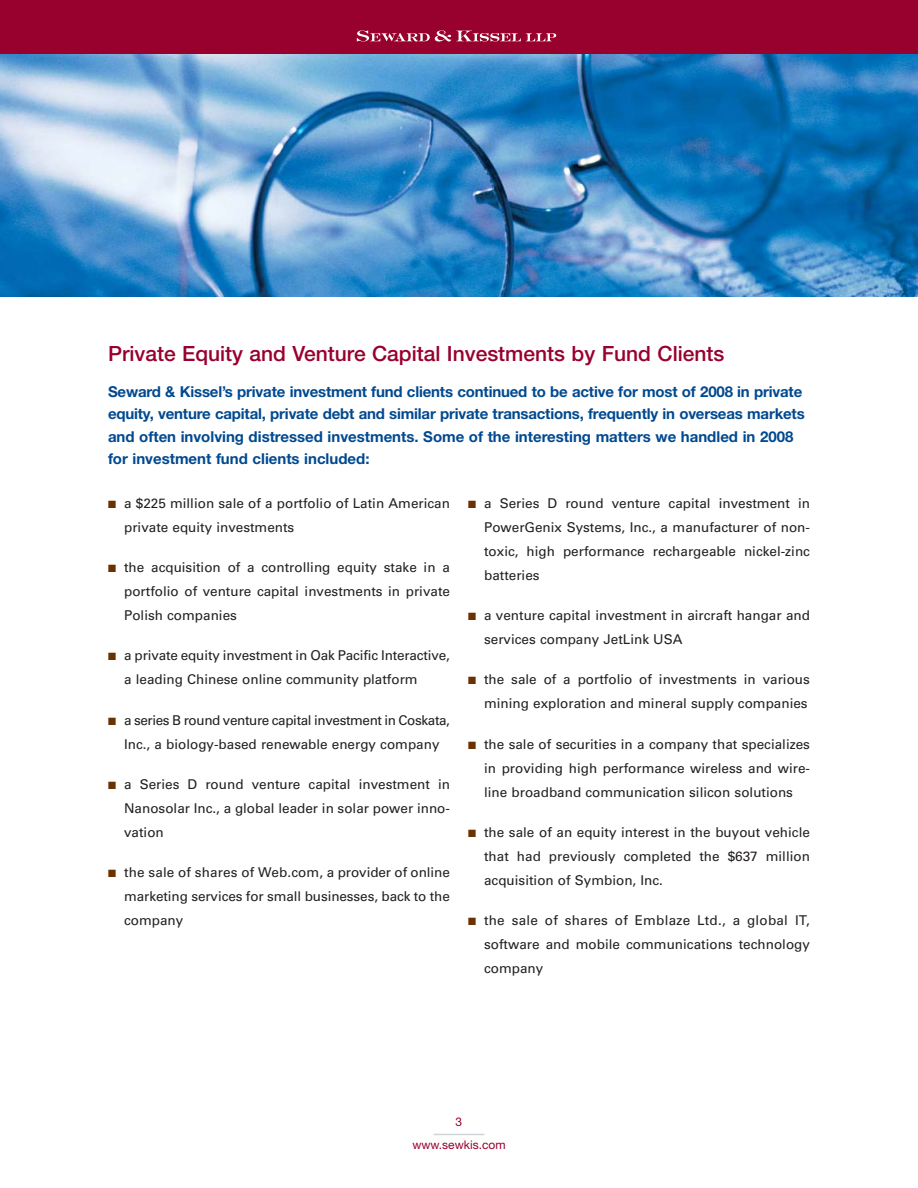
<style>
.page{position:relative;width:918px;height:1188px;background:#fff}
.page>*{position:absolute;margin:0;border:0;box-sizing:border-box;transform-origin:0 0}
.t1{font:500 21px "Helvetica Neue";color:#98002e}
.t2{font:700 15px/22.5px "Helvetica Neue";letter-spacing:-.01em;color:#004990}
.t3{font:13.5px/24px "Univers";color:#231f20;text-align:justify}
.t4{font:13.5px/24px "Univers";letter-spacing:-.03em;color:#231f20;text-align:center}
.t5{font:12px/22.5px "Helvetica Neue";color:#98002e;text-align:center}
.s1{color:#693200}
</style>
<div class="page">
<div style="left:0;top:0;width:918px;height:54px;background:#98002e"></div>
<svg style="left:357px;top:30px;width:199px;height:12px"></svg>
<hr style="left:434px;top:1134px;width:50px;height:1px;background:#cfd4d8">
<img style="left:0;top:54px;width:918px;height:243px">
<h1 class="t1" style="left:108px;top:346px;width:618px">Private Equity and Venture Capital Investments by Fund Clients</h1>
<p class="t2" style="left:108px;top:381px;width:698px">Seward &amp; Kissel’s private investment fund clients continued to be active for most of 2008 in private equity, venture capital, private debt and similar private transactions, frequently in overseas markets and often involving distressed investments. Some of the interesting matters we handled in 2008 for investment fund clients included:</p>
<p class="t3" style="left:124px;top:493px;width:327px;text-indent:-16px"><span class="s1">■</span> a $225 million sale of a portfolio of Latin American private equity investments</p>
<p class="t3" style="left:124px;top:557px;width:327px;text-indent:-16px"><span class="s1">■</span> the acquisition of a controlling equity stake in a portfolio of venture capital investments in private Polish companies</p>
<p class="t3" style="left:124px;top:645px;width:327px;text-indent:-16px"><span class="s1">■</span> a private equity investment in Oak Pacific Interactive, a leading Chinese online community platform</p>
<p class="t4" style="left:108px;top:709px;width:344px"><span class="s1">■</span> a series B round venture capital investment in Coskata,<br>Inc., a biology-based renewable energy company</p>
<p class="t3" style="left:124px;top:773px;width:327px;text-indent:-16px"><span class="s1">■</span> a Series D round venture capital investment in Nanosolar Inc., a global leader in solar power inno&shy;vation</p>
<p class="t3" style="left:124px;top:862px;width:327px;text-indent:-16px"><span class="s1">■</span> the sale of shares of Web.com, a provider of online marketing services for small businesses, back to the company</p>
<p class="t3" style="left:484px;top:493px;width:327px;text-indent:-16px"><span class="s1">■</span> a Series D round venture capital investment in PowerGenix Systems, Inc., a manufacturer of non&shy;toxic, high performance rechargeable nickel-zinc batteries</p>
<p class="t3" style="left:484px;top:605px;width:327px;text-indent:-16px"><span class="s1">■</span> a venture capital investment in aircraft hangar and services company JetLink USA</p>
<p class="t3" style="left:468px;top:669px;width:343px;text-align:right"><span class="s1">■</span> the sale of a portfolio of investments in various mining exploration and mineral supply companies</p>
<p class="t3" style="left:484px;top:733px;width:327px;text-indent:-16px"><span class="s1">■</span> the sale of securities in a company that specializes in providing high performance wireless and wire&shy;line broadband communication silicon solutions</p>
<p class="t3" style="left:484px;top:821px;width:327px;text-indent:-16px"><span class="s1">■</span> the sale of an equity interest in the buyout vehicle that had previously completed the $637 million acquisition of Symbion, Inc.</p>
<p class="t3" style="left:484px;top:910px;width:327px;text-indent:-16px"><span class="s1">■</span> the sale of shares of Emblaze Ltd., a global IT, software and mobile communications technology company</p>
<p class="t5" style="left:412px;top:1112px;width:95px">3 www.sewkis.com</p>
</div>
